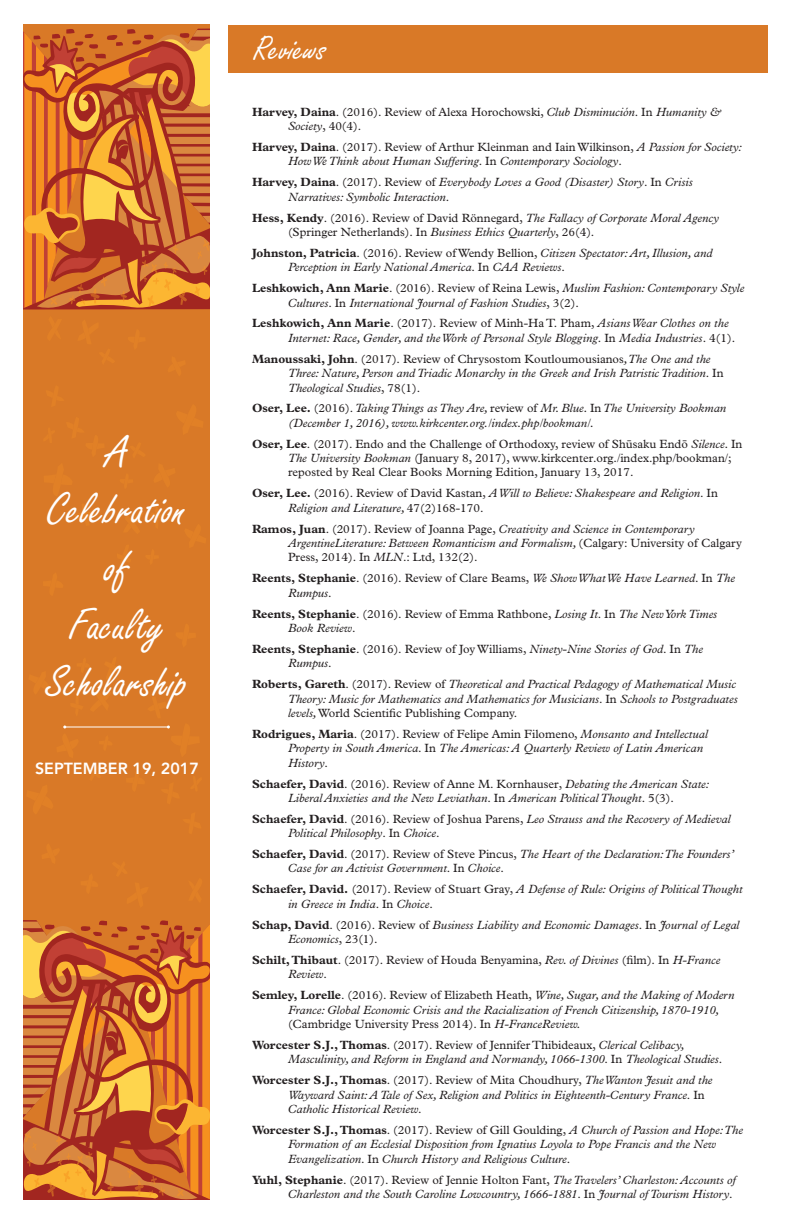
<style>
.page{position:relative;width:792px;height:1224px;background:#fff}
.page>*{position:absolute;margin:0;border:0;box-sizing:border-box;transform-origin:0 0}
.t1{font:48px/57.6px "Freestyle Script";color:#fff;text-align:center}
.t2{font:36px "Freestyle Script";color:#fff}
.t3{font:800 16px "Avenir LT Pro";color:#fff}
.t4{font:italic 12px/14.4px "Plantin MT Pro";color:#231f20}
.t5{font:12px/14.4px "Plantin MT Pro";color:#231f20}
.s1{font-weight:700}
.s2{font-style:italic}
.s3{font-weight:700;font-style:normal}
.s4{font-style:normal}
</style>
<div class="page">
<div style="left:24px;top:24px;width:186px;height:1176px;background:#d97927"></div>
<svg style="left:24px;top:28px;width:186px;height:282px"></svg>
<svg style="left:24px;top:920px;width:186px;height:280px"></svg>
<hr style="left:65px;top:727px;width:103px;height:1px;background:#fff">
<svg style="left:63px;top:726px;width:16px;height:3px"></svg>
<svg style="left:147px;top:725px;width:23px;height:4px"></svg>
<div style="left:228px;top:25px;width:540px;height:48px;background:#d97927"></div>
<h1 class="t1" style="left:46px;top:425px;width:143px">A<br>Celebration of<br>Faculty<br>Scholarship</h1>
<h3 class="t3" style="left:35px;top:759px;width:165px">SEPTEMBER 19, 2017</h3>
<p class="t2" style="left:254px;top:30px;width:75px">Reviews</p>
<p class="t5" style="left:288px;top:105px;width:435px;text-indent:-36px"><span class="s1">Harvey, Daina</span>. (2016). Review of Alexa Horochowski, <span class="s2">Club Disminución</span>. In <span class="s2">Humanity &amp;<br>Society</span>, 40(4).</p>
<p class="t4" style="left:288px;top:140px;width:456px;text-indent:-36px"><span class="s3">Harvey, Daina</span><span class="s4">. (2017). Review of Arthur Kleinman and Iain Wilkinson,</span> A Passion for Society:<br>How We Think about Human Suffering<span class="s4">. In</span> Contemporary Sociology<span class="s4">.</span></p>
<p class="t4" style="left:288px;top:175px;width:406px;text-indent:-36px"><span class="s3">Harvey, Daina</span><span class="s4">. (2017). Review of</span> Everybody Loves a Good (Disaster) Story<span class="s4">. In</span> Crisis<br>Narratives: Symbolic Interaction<span class="s4">.</span></p>
<p class="t5" style="left:288px;top:210px;width:433px;text-indent:-36px"><span class="s1">Hess, Kendy</span>. (2016). Review of David Rönnegard, <span class="s2">The Fallacy of Corporate Moral Agency </span>(Springer Netherlands). In <span class="s2">Business Ethics Quarterly</span>, 26(4).</p>
<p class="t4" style="left:288px;top:246px;width:426px;text-indent:-36px"><span class="s3">Johnston, Patricia</span><span class="s4">. (2016). Review of Wendy Bellion,</span> Citizen Spectator: Art, Illusion, and<br>Perception in Early National America<span class="s4">. In</span> CAA Reviews<span class="s4">.</span></p>
<p class="t4" style="left:288px;top:281px;width:458px;text-indent:-36px"><span class="s3">Leshkowich, Ann Marie</span><span class="s4">. (2016). Review of Reina Lewis,</span> Muslim Fashion: Contemporary Style<br>Cultures<span class="s4">. In</span> International Journal of Fashion Studies<span class="s4">, 3(2).</span></p>
<p class="t4" style="left:288px;top:316px;width:449px;text-indent:-36px"><span class="s3">Leshkowich, Ann Marie</span><span class="s4">. (2017). Review of Minh-Ha T. Pham,</span> Asians Wear Clothes on the<br>Internet: Race, Gender, and the Work of Personal Style Blogging<span class="s4">. In</span> Media Industries<span class="s4">. 4(1).</span></p>
<p class="t4" style="left:288px;top:351px;width:437px;text-indent:-36px"><span class="s3">Manoussaki, John</span><span class="s4">. (2017). Review of Chrysostom Koutloumousianos</span>, The One and the<br>Three: Nature, Person and Triadic Monarchy in the Greek and Irish Patristic Tradition<span class="s4">. In<br></span>Theological Studies<span class="s4">, 78(1).</span></p>
<p class="t4" style="left:288px;top:401px;width:440px;text-indent:-36px"><span class="s3">Oser, Lee.</span> <span class="s4">(2016).</span> Taking Things as They Are, <span class="s4">review of</span> Mr. Blue. <span class="s4">In</span> The University Bookman (December 1, 2016), www.kirkcenter.org./index.php/bookman/.</p>
<p class="t5" style="left:288px;top:437px;width:456px;text-indent:-36px"><span class="s1">Oser, Lee</span>. (2017). Endo and the Challenge of Orthodoxy, review of Shūsaku Endō <span class="s2">Silence.</span> In<br><span class="s2">The University Bookman</span> (January 8, 2017), www.kirkcenter.org./index.php/bookman/; reposted by Real Clear Books Morning Edition, January 13, 2017.</p>
<p class="t4" style="left:288px;top:486px;width:431px;text-indent:-36px"><span class="s3">Oser, Lee.</span> <span class="s4">(2016). Review of David Kastan,</span> A Will to Believe: Shakespeare and Religion<span class="s4">. In<br></span>Religion and Literature, <span class="s4">47(2)168-170.</span></p>
<p class="t4" style="left:288px;top:521px;width:455px;text-indent:-36px"><span class="s3">Ramos, Juan</span><span class="s4">. (2017). Review of Joanna Page,</span> Creativity and Science in Contemporary<br>ArgentineLiterature: Between Romanticism and Formalism, <span class="s4">(Calgary: University of Calgary<br>Press, 2014). In</span> MLN<span class="s4">.: Ltd, 132(2).</span></p>
<p class="t4" style="left:288px;top:571px;width:449px;text-indent:-36px"><span class="s3">Reents, Stephanie</span><span class="s4">. (2016). Review of Clare Beams,</span> We Show What We Have Learned<span class="s4">. In</span> The<br>Rumpus<span class="s4">.</span></p>
<p class="t5" style="left:288px;top:606px;width:431px;text-indent:-36px"><span class="s1">Reents, Stephanie</span>. (2016). Review of Emma Rathbone, <span class="s2">Losing It</span>. In <span class="s2">The New York Times<br>Book Review</span>.</p>
<p class="t5" style="left:288px;top:642px;width:417px;text-indent:-36px"><span class="s1">Reents, Stephanie</span>. (2016). Review of Joy Williams, <span class="s2">Ninety-Nine Stories of God</span>. In <span class="s2">The<br>Rumpus</span>.</p>
<p class="t4" style="left:288px;top:677px;width:451px;text-indent:-36px"><span class="s3">Roberts, Gareth</span><span class="s4">. (2017). Review of</span> Theoretical and Practical Pedagogy of Mathematical Music<br>Theory: Music for Mathematics and Mathematics for Musicians<span class="s4">. In</span> Schools to Postgraduates levels, <span class="s4">World Scientific Publishing Company.</span></p>
<p class="t4" style="left:288px;top:727px;width:421px;text-indent:-36px"><span class="s3">Rodrigues, Maria</span><span class="s4">. (2017). Review of Felipe Amin Filomeno,</span> Monsanto and Intellectual<br>Property in South America<span class="s4">. In</span> The Americas: A Quarterly Review of Latin American<br>History<span class="s4">.</span></p>
<p class="t4" style="left:252px;top:776px;width:459px;text-align:center"><span class="s3">Schaefer, David</span><span class="s4">. (2016). Review of Anne M. Kornhauser,</span> Debating the American State:<br>LiberalAnxieties and the New Leviathan<span class="s4">. In</span> American Political Thought<span class="s4">. 5(3).</span></p>
<p class="t4" style="left:288px;top:812px;width:444px;text-indent:-36px"><span class="s3">Schaefer, David</span><span class="s4">. (2016). Review of Joshua Parens,</span> Leo Strauss and the Recovery of Medieval<br>Political Philosophy<span class="s4">. In</span> Choice<span class="s4">.</span></p>
<p class="t4" style="left:288px;top:847px;width:448px;text-indent:-36px"><span class="s3">Schaefer, David</span><span class="s4">. (2017). Review of Steve Pincus,</span> The Heart of the Declaration: The Founders’<br>Case for an Activist Government<span class="s4">. In</span> Choice<span class="s4">.</span></p>
<p class="t4" style="left:288px;top:882px;width:456px;text-indent:-36px"><span class="s3">Schaefer, David.</span> <span class="s4">(2017). Review of Stuart Gray,</span> A Defense of Rule: Origins of Political Thought in Greece in India<span class="s4">. In</span> Choice<span class="s4">.</span></p>
<p class="t4" style="left:288px;top:917px;width:453px;text-indent:-36px"><span class="s3">Schap, David</span><span class="s4">. (2016). Review of</span> Business Liability and Economic Damages<span class="s4">. In</span> Journal of Legal<br>Economics<span class="s4">, 23(1).</span></p>
<p class="t5" style="left:288px;top:953px;width:434px;text-indent:-36px"><span class="s1">Schilt, Thibaut</span>. (2017). Review of Houda Benyamina, <span class="s2">Rev. of Divines</span> (film). In <span class="s2">H-France<br>Review</span>.</p>
<p class="t4" style="left:288px;top:988px;width:448px;text-indent:-36px"><span class="s3">Semley, Lorelle</span><span class="s4">. (2016). Review of Elizabeth Heath,</span> Wine, Sugar, and the Making of Modern<br>France: Global Economic Crisis and the Racialization of French Citizenship, 1870-1910, <span class="s4">(Cambridge University Press 2014). In</span> H-FranceReview.</p>
<p class="t4" style="left:288px;top:1038px;width:436px;text-indent:-36px"><span class="s3">Worcester S.J., Thomas</span><span class="s4">. (2017). Review of Jennifer Thibideaux,</span> Clerical Celibacy,<br>Masculinity, and Reform in England and Normandy, 1066-1300<span class="s4">. In</span> Theological Studies<span class="s4">.</span></p>
<p class="t4" style="left:288px;top:1073px;width:426px;text-indent:-36px"><span class="s3">Worcester S.J., Thomas</span><span class="s4">. (2017). Review of Mita Choudhury,</span> The Wanton Jesuit and the<br>Wayward Saint: A Tale of Sex, Religion and Politics in Eighteenth-Century France<span class="s4">. In<br></span>Catholic Historical Review<span class="s4">.</span></p>
<p class="t4" style="left:288px;top:1123px;width:457px;text-indent:-36px"><span class="s3">Worcester S.J., Thomas</span><span class="s4">. (2017). Review of Gill Goulding,</span> A Church of Passion and Hope: The<br>Formation of an Ecclesial Disposition from Ignatius Loyola to Pope Francis and the New<br>Evangelization<span class="s4">. In</span> Church History and Religious Culture<span class="s4">.</span></p>
<p class="t4" style="left:252px;top:1172px;width:485px;text-align:right"><span class="s3">Yuhl, Stephanie</span><span class="s4">. (2017). Review of Jennie Holton Fant,</span> The Travelers’ Charleston: Accounts of<br>Charleston and the South Caroline Lowcountry, 1666-1881<span class="s4">. In</span> Journal of Tourism History<span class="s4">.</span></p>
</div>
